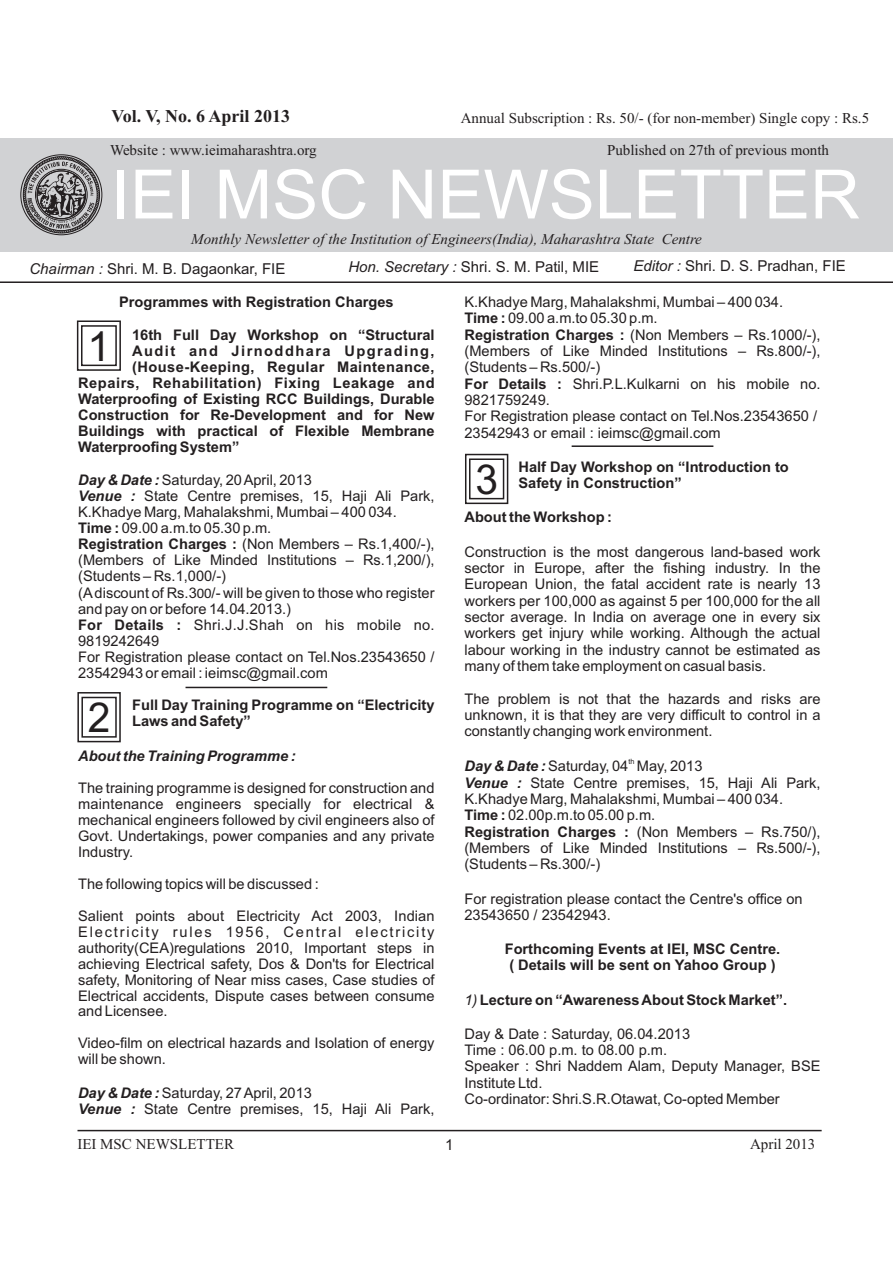
<style>
.page{position:relative;width:893px;height:1263px;background:#fff}
.page>*{position:absolute;margin:0;border:0;box-sizing:border-box;transform-origin:0 0}
.t1{font:68.1px "Arial";color:#fff}
.t2{font:41.25px "Arial";color:#231f20}
.t3{font:700 18px "Times New Roman";color:#231f20}
.t4{font:15px "Times New Roman";color:#231f20}
.t5{font:15px "Arial";color:#231f20}
.t6{font:italic 15px "Times New Roman";color:#231f20}
.t7{font:14.7px/16.4px "Arial";color:#231f20}
.t8{font:700 14.7px/16.4px "Arial";color:#231f20}
.t9{font:700 14.7px "Arial";letter-spacing:.035em;color:#231f20}
.t10{font:700 14.7px "Arial";letter-spacing:.03em;color:#231f20}
.t11{font:700 14.7px "Arial";letter-spacing:.1em;color:#231f20}
.t12{font:italic 700 14.7px "Arial";color:#231f20}
.t13{font:7.35px "Arial";color:#231f20}
.s1{font-style:italic}
.s2{font-weight:700;font-style:italic}
.s3{font-weight:700}
.s4{font-family:"Calibri"}
.s5{font-weight:400;font-style:italic}
</style>
<div class="page">
<div style="left:0;top:138px;width:893px;height:114px;background:#d1d2d4"></div>
<hr style="left:0;top:281px;width:893px;height:2px;background:#231f20">
<hr style="left:77px;top:1130px;width:745px;height:1px;background:#231f20">
<svg style="left:22px;top:156px;width:79px;height:78px"></svg>
<div style="left:81px;top:325px;width:36px;height:41px;border:2px solid #231f20"></div>
<div style="left:77px;top:320px;width:44px;height:51px;border:2px solid #231f20"></div>
<div style="left:81px;top:697px;width:36px;height:41px;border:2px solid #231f20"></div>
<div style="left:77px;top:692px;width:44px;height:50px;border:2px solid #231f20"></div>
<hr style="left:186px;top:687px;width:141px;height:1px;background:#231f20">
<div style="left:469px;top:458px;width:35px;height:41px;border:2px solid #231f20"></div>
<div style="left:465px;top:454px;width:43px;height:50px;border:2px solid #231f20"></div>
<hr style="left:572px;top:445px;width:141px;height:2px;background:#231f20">
<p class="t3" style="left:111px;top:110px;width:180px">Vol. V, No. 6 April 2013</p>
<p class="t4" style="left:110px;top:145px;width:208px">Website : www.ieimaharashtra.org</p>
<p class="t4" style="left:607px;top:144px;width:224px">Published on 27th of previous month</p>
<p class="t4" style="left:461px;top:113px;width:410px">Annual Subscription : Rs. 50/- (for non-member) Single copy : Rs.5</p>
<h1 class="t1" style="left:111px;top:169px;width:751px">IEI MSC NEWSLETTER</h1>
<p class="t6" style="left:191px;top:233px;width:512px">Monthly Newsletter of the Institution of Engineers(India), Maharashtra State Centre</p>
<p class="t5" style="left:29px;top:263px;width:257px"><span class="s1">Chairman :</span> Shri. M. B. Dagaonkar, FIE</p>
<p class="t5" style="left:348px;top:261px;width:252px"><span class="s1">Hon. Secretary :</span> Shri. S. M. Patil, MIE</p>
<p class="t5" style="left:633px;top:260px;width:214px"><span class="s1">Editor :</span> Shri. D. S. Pradhan, FIE</p>
<p class="t8" style="left:119px;top:295px;width:276px">Programmes with Registration Charges</p>
<p class="t8" style="left:132px;top:328px;width:304px">16th Full Day Workshop on “Structural</p>
<p class="t11" style="left:132px;top:346px;width:304px">Audit and Jirnoddhara Upgrading,</p>
<p class="t10" style="left:132px;top:362px;width:304px">(House-Keeping, Regular Maintenance,</p>
<p class="t9" style="left:78px;top:377px;width:358px">Repairs, Rehabilitation) Fixing Leakage and</p>
<p class="t8" style="left:78px;top:392px;width:358px">Waterproofing of Existing RCC Buildings, Durable</p>
<p class="t8" style="left:78px;top:408px;width:358px">Construction for Re-Development and for New</p>
<p class="t8" style="left:78px;top:424px;width:358px">Buildings with practical of Flexible Membrane</p>
<p class="t8" style="left:78px;top:440px;width:163px">Waterproofing System”</p>
<p class="t7" style="left:78px;top:474px;width:358px"><span class="s2">Day &amp; Date :</span> Saturday, 20 April, 2013<br><span class="s2">Venue :</span> State Centre premises, 15, Haji Ali Park, K.Khadye Marg, Mahalakshmi, Mumbai – 400 034.<br><span class="s3">Time :</span> 09.00 a.m.to 05.30 p.m.<br><span class="s3">Registration Charges :</span> (Non Members – Rs.1,400/-), (Members of Like Minded Institutions – Rs.1,200/), (Students – Rs.1,000/-)<br>(Adiscount of Rs.3<span class="s4">00</span>/- will be given to those who register and pay on or before 14.04.2013.)<br><span class="s3">For Details :</span> Shri.J.J.Shah on his mobile no.<br>9819242649<br>For Registration please contact on Tel.Nos.23543650 / 23542943 or email : ieimsc@gmail.com</p>
<p class="t8" style="left:132px;top:698px;width:304px;line-height:15.9px">Full Day Training Programme on “Electricity<br>Laws and Safety”</p>
<p class="t12" style="left:78px;top:750px;width:219px">About the Training Programme :</p>
<p class="t7" style="left:78px;top:781px;width:358px;line-height:15.9px;text-align:justify">The training programme is designed for construction and maintenance engineers specially for electrical &amp; mechanical engineers followed by civil engineers also of Govt. Undertakings, power companies and any private Industry.</p>
<p class="t7" style="left:78px;top:869px;width:358px;line-height:32px">The following topics will be discussed :<br>Salient points about Electricity Act 2003, Indian</p>
<p class="t7" style="left:78px;top:925px;width:358px;line-height:15.9px;text-align:justify">Electricity rules 1956, Central electricity authority(CEA)regulations 2010, Important steps in achieving Electrical safety, Dos &amp; Don'ts for Electrical safety, Monitoring of Near miss cases, Case studies of Electrical accidents, Dispute cases between consume and Licensee.</p>
<p class="t7" style="left:78px;top:1036px;width:358px;line-height:15.9px">Video-film on electrical hazards and Isolation of energy will be shown.</p>
<p class="t7" style="left:78px;top:1086px;width:358px;line-height:15.9px"><span class="s2">Day &amp; Date :</span> Saturday, 27 April, 2013<br><span class="s2">Venue :</span> State Centre premises, 15, Haji Ali Park,</p>
<h2 class="t2" style="left:88px;top:330px;width:24px">1</h2>
<h2 class="t2" style="left:88px;top:702px;width:24px">2</h2>
<p class="t7" style="left:464px;top:295px;width:358px">K.Khadye Marg, Mahalakshmi, Mumbai – 400 034.<br><span class="s3">Time :</span> 09.00 a.m.to 05.30 p.m.<br><span class="s3">Registration Charges :</span> (Non Members – Rs.1000/-), (Members of Like Minded Institutions – Rs.800/-), (Students – Rs.500/-)<br><span class="s3">For Details :</span> Shri.P.L.Kulkarni on his mobile no.<br>9821759249.<br>For Registration please contact on Tel.Nos.23543650 / 23542943 or email : ieimsc@gmail.com</p>
<p class="t8" style="left:518px;top:460px;width:272px">Half Day Workshop on “Introduction to<br>Safety in Construction”</p>
<p class="t8" style="left:464px;top:510px;width:149px">About the Workshop :</p>
<p class="t7" style="left:464px;top:545px;width:358px;text-align:justify">Construction is the most dangerous land-based work sector in Europe, after the fishing industry. In the European Union, the fatal accident rate is nearly 13 workers per 100,000 as against 5 per 100,000 for the all sector average. In India on average one in every six workers get injury while working. Although the actual labour working in the industry cannot be estimated as many of them take employment on casual basis.</p>
<p class="t7" style="left:464px;top:692px;width:358px;text-align:justify">The problem is not that the hazards and risks are unknown, it is that they are very difficult to control in a constantly changing work environment.</p>
<p class="t13" style="left:628px;top:758px;width:8px">th</p>
<p class="t7" style="left:464px;top:759px;width:358px"><span class="s2">Day &amp; Date :</span> Saturday, 04 May, 2013<br><span class="s2">Venue :</span> State Centre premises, 15, Haji Ali Park, K.Khadye Marg, Mahalakshmi, Mumbai – 400 034.<br><span class="s3">Time :</span> 02.00p.m.to 05.00 p.m.<br><span class="s3">Registration Charges :</span> (Non Members – Rs.750/), (Members of Like Minded Institutions – Rs.500/-), (Students – Rs.300/-)</p>
<p class="t7" style="left:464px;top:891px;width:340px">For registration please contact the Centre's office on<br>23543650 / 23542943.</p>
<p class="t8" style="left:505px;top:942px;width:277px;text-align:center">Forthcoming Events at IEI, MSC Centre. ( Details will be sent on Yahoo Group )</p>
<p class="t8" style="left:464px;top:992px;width:324px"><span class="s5">1)</span> Lecture on “Awareness About Stock Market”.</p>
<p class="t7" style="left:464px;top:1027px;width:358px">Day &amp; Date : Saturday, 06.04.2013<br>Time : 06.00 p.m. to 08.00 p.m.<br>Speaker : Shri Naddem Alam, Deputy Manager, BSE Institute Ltd.<br>Co-ordinator: Shri.S.R.Otawat, Co-opted Member</p>
<h2 class="t2" style="left:475px;top:464px;width:24px">3</h2>
<p class="t4" style="left:77px;top:1138px;width:158px">IEI MSC NEWSLETTER</p>
<p class="t4" style="left:750px;top:1138px;width:67px">April 2013</p>
<p class="t5" style="left:445px;top:1139px;width:10px">1</p>
</div>
